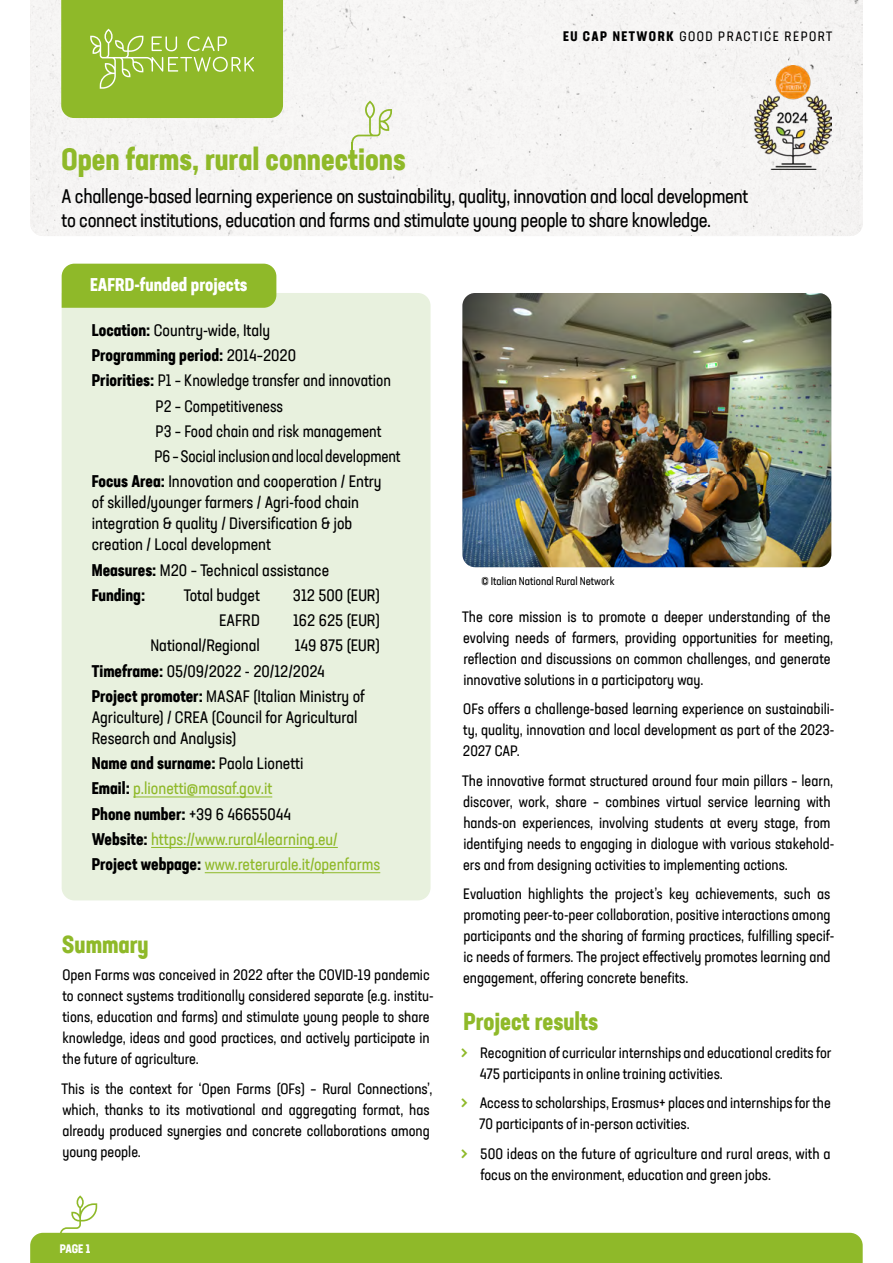
<style>
.page{position:relative;width:893px;height:1263px;background:#fff}
.page>*{position:absolute;margin:0;border:0;box-sizing:border-box;transform-origin:0 0}
.t1{font:700 condensed 30px "Neusa Next Std";color:#8fb929}
.t2{font:700 condensed 24px "Neusa Next Std";color:#8fb929}
.t3{font:condensed 19.5px/24px "Neusa Next Std";letter-spacing:-.015em;color:#000}
.t4{font:700 condensed 18px "Neusa Next Std";color:#fff}
.t5{font:condensed 16.5px/21px "Neusa Next Std";color:#000}
.t6{font:condensed 16.5px/25.2px "Neusa Next Std";color:#8fb929}
.t7{font:condensed 16.5px "Neusa Next Std";color:#000;scale:.96 1}
.t8{font:700 condensed 16.5px "Neusa Next Std";color:#000}
.t9{font:condensed 15px/21px "Neusa Next Std";color:#000}
.t10{font:condensed 13.5px "Neusa Next Std";letter-spacing:.11em;color:#000}
.t11{font:700 condensed 12px "Neusa Next Std";color:#fff}
.t12{font:condensed 11.25px "Neusa Next Std";color:#000}
.s1{font-weight:700}
.s2{font-weight:400}
.s3{font-weight:700;color:#000}
.s4{color:#000}
.s5{font-size:22.5px;color:#8fb929}
</style>
<div class="page">
<svg style="left:30px;top:1195px;width:833px;height:68px"></svg>
<div style="left:62px;top:293px;width:369px;height:607px;background:#e8f1de"></div>
<hr style="left:133px;top:796px;width:139px;height:1px;background:#8fb929">
<hr style="left:151px;top:847px;width:187px;height:1px;background:#8fb929">
<hr style="left:205px;top:872px;width:175px;height:1px;background:#8fb929">
<div style="left:62px;top:264px;width:214px;height:44px;background:#8fb929"></div>
<img style="left:462px;top:293px;width:369px;height:274px">
<div style="left:30px;top:0;width:833px;height:236px;background:#f6f5f4"></div>
<svg style="left:61px;top:0;width:222px;height:118px;background:#94bc34"></svg>
<svg style="left:351px;top:101px;width:41px;height:50px"></svg>
<img style="left:755px;top:66px;width:76px;height:104px">
<p class="t10" style="left:563px;top:27px;width:271px"><span class="s1">EU CAP NETWORK</span> GOOD PRACTICE REPORT</p>
<h1 class="t1" style="left:62px;top:140px;width:345px">Open farms, rural connections</h1>
<h3 class="t3" style="left:62px;top:184px;width:688px">A challenge-based learning experience on sustainability, quality, innovation and local development to connect institutions, education and farms and stimulate young people to share knowledge.</h3>
<p class="t4" style="left:90px;top:273px;width:159px">EAFRD-funded projects</p>
<p class="t5" style="left:92px;top:319px;width:180px"><span class="s1">Location:</span> Country-wide, Italy</p>
<p class="t8" style="left:92px;top:345px;width:206px">Programming period: <span class="s2">2014–2020</span></p>
<p class="t7" style="left:92px;top:370px;width:313px"><span class="s1">Priorities:</span> P1 – Knowledge transfer and innovation</p>
<p class="t7" style="left:156px;top:396px;width:134px">P2 – Competitiveness</p>
<p class="t7" style="left:156px;top:421px;width:237px">P3 – Food chain and risk management</p>
<p class="t7" style="left:155px;top:446px;width:258px">P6 – Social inclusion and local development</p>
<p class="t5" style="left:92px;top:471px;width:291px"><span class="s1">Focus Area:</span> Innovation and cooperation / Entry</p>
<p class="t5" style="left:92px;top:492px;width:269px">of skilled/younger farmers / Agri-food chain integration &amp; quality / Diversification &amp; job creation / Local development</p>
<p class="t5" style="left:92px;top:557px;width:239px;line-height:25.2px"><span class="s1">Measures:</span> M20 – Technical assistance<br><span class="s1">Funding:</span></p>
<p class="t5" style="left:184px;top:584px;width:78px">Total budget</p>
<p class="t5" style="left:293px;top:584px;width:88px">312 500 (EUR)</p>
<p class="t5" style="left:219px;top:610px;width:42px">EAFRD</p>
<p class="t5" style="left:293px;top:610px;width:88px">162 625 (EUR)</p>
<p class="t5" style="left:150px;top:635px;width:111px">National/Regional</p>
<p class="t5" style="left:92px;top:633px;width:290px;line-height:25.2px;text-indent:203px">149 875 (EUR)<br><span class="s1">Timeframe:</span> 05/09/2022 - 20/12/2024<br><span class="s1">Project promoter:</span> MASAF (Italian Ministry of</p>
<p class="t5" style="left:92px;top:706px;width:267px">Agriculture) / CREA (Council for Agricultural<br>Research and Analysis)</p>
<p class="t6" style="left:92px;top:751px;width:290px"><span class="s3">Name and surname:</span> <span class="s4">Paola Lionetti<br></span><span class="s3">Email:</span> p.lionetti@masaf.gov.it<br><span class="s3">Phone number:</span> <span class="s4">+39 6 46655044<br></span><span class="s3">Website:</span> https://www.rural4learning.eu/ <span class="s3">Project webpage:</span> www.reterurale.it/openfarms</p>
<h2 class="t2" style="left:62px;top:929px;width:88px">Summary</h2>
<p class="t9" style="left:63px;top:964px;width:373px">Open Farms was conceived in 2022 after the COVID-19 pandemic to connect systems traditionally considered separate (e.g. institu&shy;tions, education and farms) and stimulate young people to share knowledge, ideas and good practices, and actively participate in the future of agriculture.</p>
<p class="t9" style="left:61px;top:1078px;width:372px">This is the context for ‘Open Farms (OFs) – Rural Connections’, which, thanks to its motivational and aggregating format, has already produced synergies and concrete collaborations among young people.</p>
<p class="t11" style="left:60px;top:1241px;width:32px">PAGE 1</p>
<p class="t12" style="left:481px;top:574px;width:135px">© Italian National Rural Network</p>
<p class="t9" style="left:462px;top:606px;width:372px">The core mission is to promote a deeper understanding of the evolving needs of farmers, providing opportunities for meeting, reflection and discussions on common challenges, and generate innovative solutions in a participatory way.</p>
<p class="t9" style="left:463px;top:698px;width:373px;text-align:justify">OFs offers a challenge-based learning experience on sustainabili&shy;ty, quality, innovation and local development as part of the 2023- 2027 CAP.</p>
<p class="t9" style="left:462px;top:770px;width:374px">The innovative format structured around four main pillars – learn, discover, work, share – combines virtual service learning with hands-on experiences, involving students at every stage, from identifying needs to engaging in dialogue with various stakehold&shy;ers and from designing activities to implementing actions.</p>
<p class="t9" style="left:463px;top:883px;width:373px">Evaluation highlights the project’s key achievements, such as promoting peer-to-peer collaboration, positive interactions among participants and the sharing of farming practices, fulfilling specif&shy;ic needs of farmers. The project effectively promotes learning and engagement, offering concrete benefits.</p>
<h2 class="t2" style="left:463px;top:1006px;width:136px">Project results</h2>
<p class="t9" style="left:480px;top:1042px;width:353px;text-indent:-19px"><span class="s5">&gt;</span> Recognition of curricular internships and educational credits for<br>475 participants in online training activities.</p>
<p class="t9" style="left:479px;top:1092px;width:353px;text-indent:-19px"><span class="s5">&gt;</span> Access to scholarships, Erasmus+ places and internships for the<br>70 participants of in-person activities.</p>
<p class="t9" style="left:480px;top:1143px;width:352px;text-indent:-20px"><span class="s5">&gt;</span> 500 ideas on the future of agriculture and rural areas, with a focus on the environment, education and green jobs.</p>
</div>
